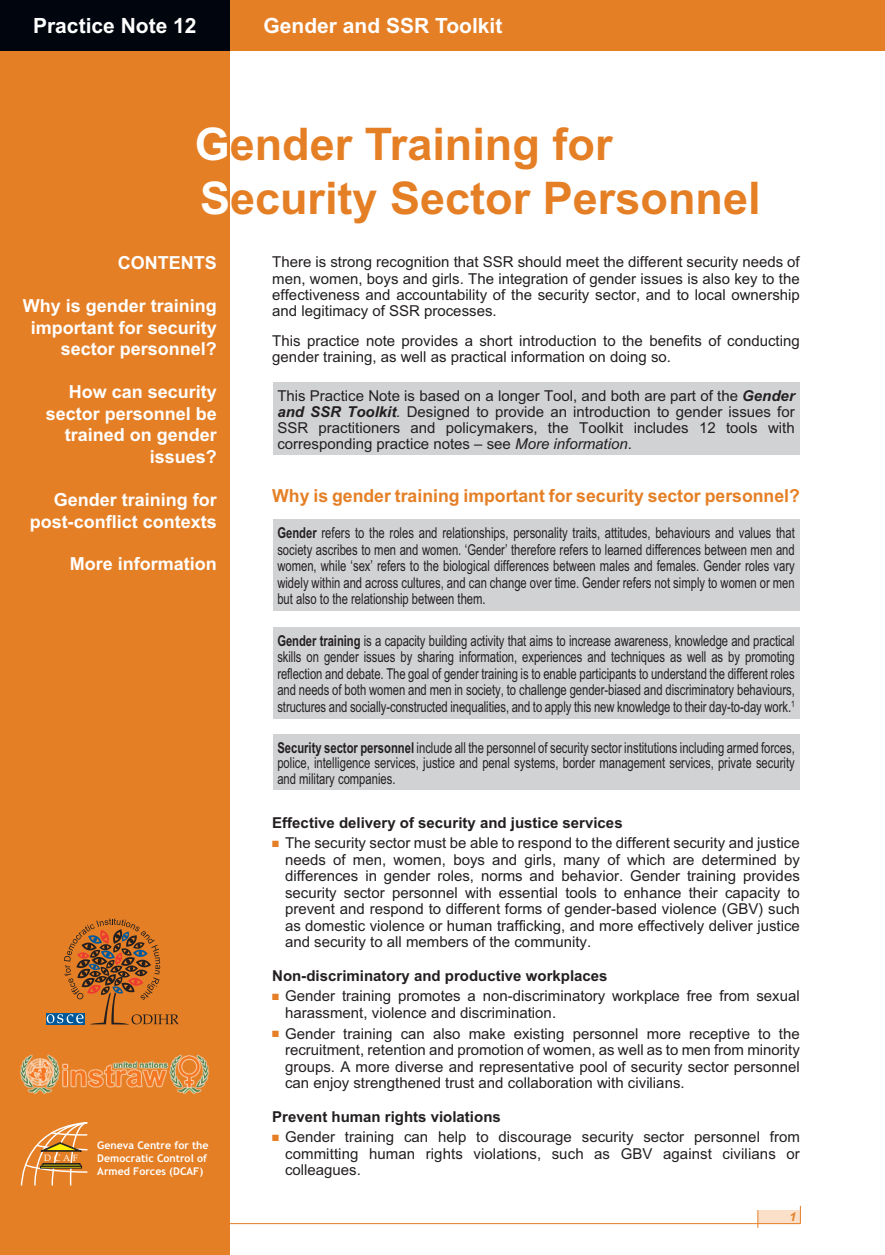
<style>
.page{position:relative;width:885px;height:1255px;background:#fff}
.page>*{position:absolute;margin:0;border:0;box-sizing:border-box;transform-origin:0 0}
.t1{font:700 45px/54px "Arial";color:#e57f25}
.t2{font:700 21px "Arial";color:#fff}
.t3{font:700 18px/21.6px "Arial";color:#fff;text-align:right}
.t4{font:700 18px "Arial";color:#e57f25}
.t5{font:15px/16.5px "Arial";color:#231f20;text-align:justify}
.t6{font:15px/16.5px "Arial";color:#231f20;text-align:justify;scale:.75 1}
.t7{font:700 15px "Arial";color:#231f20}
.t8{font:italic 700 12px "Arial";color:#e57f25}
.t9{font:700 10.65px/12.8px "Trebuchet MS";color:#fff}
.t10{font:9px "Palatino";color:#fff}
.s1{color:#fff}
.s2{font-weight:700;font-style:italic}
.s3{font-style:italic}
.s4{font-weight:700}
.s5{color:#e57f25}
</style>
<div class="page">
<div style="left:0;top:0;width:230px;height:1254px;background:#e57f25"></div>
<div style="left:757px;top:1209px;width:43px;height:14px;background:#fae0c8"></div>
<svg style="left:757px;top:1209px;width:1px;height:18px"></svg>
<svg style="left:800px;top:1205px;width:1px;height:18px"></svg>
<div style="left:273px;top:734px;width:526px;height:55px;background:#d1d2d4"></div>
<div style="left:273px;top:627px;width:526px;height:91px;background:#d1d2d4"></div>
<div style="left:273px;top:519px;width:526px;height:91px;background:#d1d2d4"></div>
<div style="left:273px;top:383px;width:526px;height:72px;background:#d1d2d4"></div>
<hr style="left:0;top:1223px;width:800px;height:1px;background:#e57f25">
<div style="left:0;top:0;width:230px;height:51px;background:#01060e"></div>
<div style="left:230px;top:0;width:654px;height:51px;background:#e57f25"></div>
<img style="left:20px;top:1054px;width:190px;height:40px">
<svg style="left:21px;top:1122px;width:66px;height:63px"></svg>
<svg style="left:47px;top:918px;width:132px;height:106px"></svg>
<h2 class="t2" style="left:33px;top:14px;width:165px">Practice Note 12</h2>
<h2 class="t2" style="left:263px;top:14px;width:240px">Gender and SSR Toolkit</h2>
<h1 class="t1" style="left:195px;top:118px;width:567px"><span class="s1">G</span>ender Training for<br><span class="s1">S</span>ecurity Sector Personnel</h1>
<p class="t3" style="left:118px;top:252px;width:100px">CONTENTS</p>
<p class="t3" style="left:23px;top:295px;width:196px">Why is gender training important for security sector personnel?</p>
<p class="t3" style="left:46px;top:381px;width:173px">How can security sector personnel be trained on gender issues?</p>
<p class="t3" style="left:30px;top:489px;width:189px">Gender training for post-conflict contexts</p>
<p class="t3" style="left:70px;top:553px;width:149px">More information</p>
<p class="t10" style="left:44px;top:1151px;width:35px">DCAF</p>
<p class="t9" style="left:97px;top:1139px;width:113px">Geneva Centre for the<br>Democratic Control of<br>Armed Forces (DCAF)</p>
<p class="t5" style="left:272px;top:253px;width:529px">There is strong recognition that SSR should meet the different security needs of men, women, boys and girls. The integration of gender issues is also key to the effectiveness and accountability of the security sector, and to local ownership and legitimacy of SSR processes.</p>
<p class="t5" style="left:272px;top:332px;width:529px">This practice note provides a short introduction to the benefits of conducting gender training, as well as practical information on doing so.</p>
<p class="t5" style="left:277px;top:388px;width:519px;line-height:15.8px">This Practice Note is based on a longer Tool, and both are part of the <span class="s2">Gender and SSR Toolkit</span><span class="s3">.</span> Designed to provide an introduction to gender issues for SSR practitioners and policymakers, the Toolkit includes 12 tools with corresponding practice notes – see <span class="s3">More information</span>.</p>
<p class="t4" style="left:272px;top:485px;width:529px">Why is gender training important for security sector personnel?</p>
<p class="t6" style="left:277px;top:524px;width:691px"><span class="s4">Gender</span> refers to the roles and relationships, personality traits, attitudes, behaviours and values that society ascribes to men and women. ‘Gender’ therefore refers to learned differences between men and women, while ‘sex’ refers to the biological differences between males and females. Gender roles vary widely within and across cultures, and can change over time. Gender refers not simply to women or men but also to the relationship between them.</p>
<p class="t6" style="left:277px;top:632px;width:691px"><span class="s4">Gender training</span> is a capacity building activity that aims to increase awareness, knowledge and practical skills on gender issues by sharing information, experiences and techniques as well as by promoting reflection and debate. The goal of gender training is to enable participants to understand the different roles and needs of both women and men in society, to challenge gender-biased and discriminatory behaviours, structures and socially-constructed inequalities, and to apply this new knowledge to their day-to-day work.<sup>1</sup></p>
<p class="t6" style="left:277px;top:739px;width:691px;line-height:15.8px"><span class="s4">Security sector personnel</span> include all the personnel of security sector institutions including armed forces, police, intelligence services, justice and penal systems, border management services, private security and military companies.</p>
<p class="t7" style="left:272px;top:813px;width:352px">Effective delivery of security and justice services</p>
<p class="t5" style="left:285px;top:834px;width:516px;text-indent:-13px"><span class="s5">■</span> The security sector must be able to respond to the different security and justice needs of men, women, boys and girls, many of which are determined by differences in gender roles, norms and behavior. Gender training provides security sector personnel with essential tools to enhance their capacity to prevent and respond to different forms of gender-based violence (GBV) such as domestic violence or human trafficking, and more effectively deliver justice and security to all members of the community.</p>
<p class="t7" style="left:272px;top:966px;width:337px">Non-discriminatory and productive workplaces</p>
<p class="t5" style="left:285px;top:987px;width:516px;text-indent:-13px"><span class="s5">■</span> Gender training promotes a non-discriminatory workplace free from sexual harassment, violence and discrimination.</p>
<p class="t5" style="left:285px;top:1025px;width:516px;text-indent:-13px"><span class="s5">■</span> Gender training can also make existing personnel more receptive to the recruitment, retention and promotion of women, as well as to men from minority groups. A more diverse and representative pool of security sector personnel can enjoy strengthened trust and collaboration with civilians.</p>
<p class="t7" style="left:272px;top:1107px;width:230px">Prevent human rights violations</p>
<p class="t5" style="left:285px;top:1128px;width:516px;text-indent:-13px"><span class="s5">■</span> Gender training can help to discourage security sector personnel from committing human rights violations, such as GBV against civilians or colleagues.</p>
<p class="t8" style="left:789px;top:1209px;width:8px">1</p>
</div>
